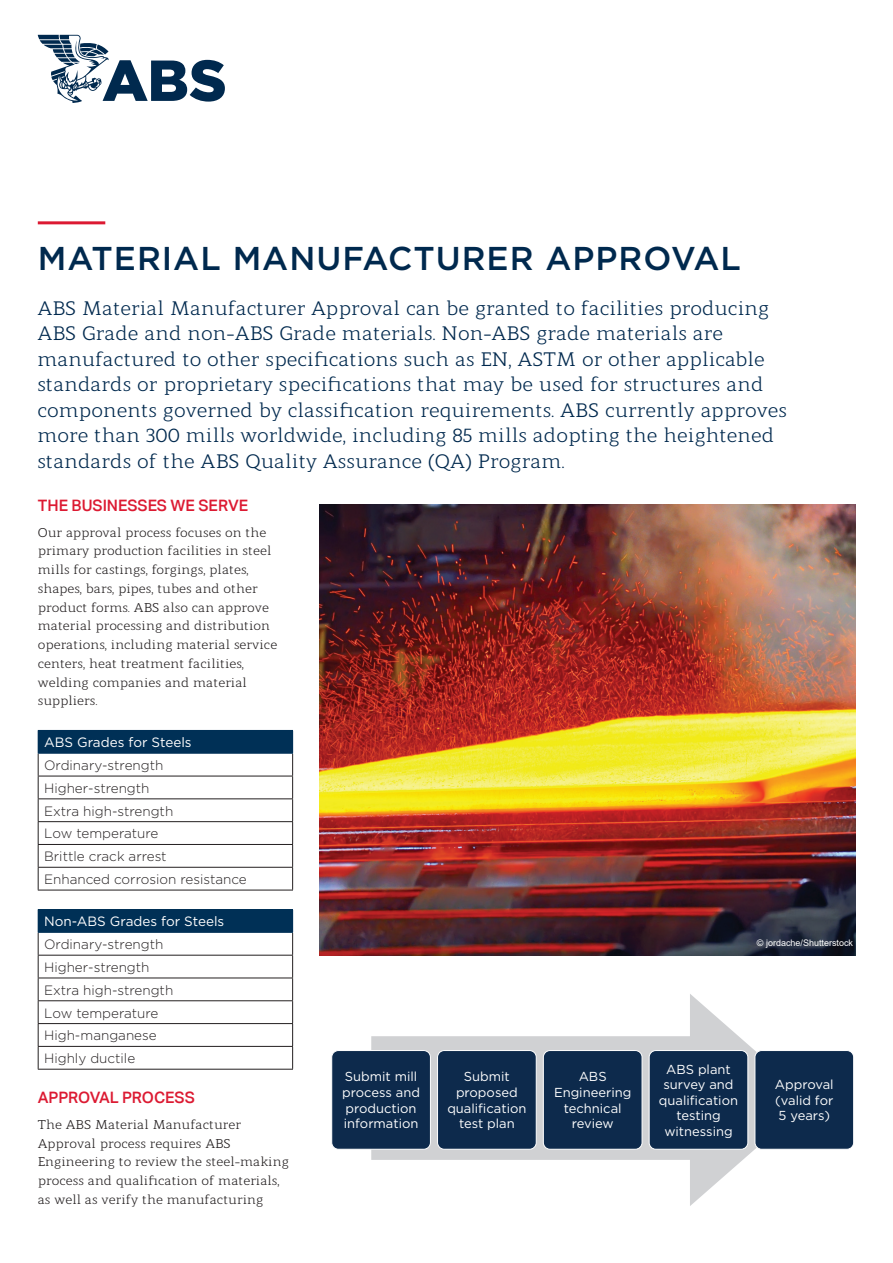
<style>
.page{position:relative;width:893px;height:1263px;background:#fff}
.page>*{position:absolute;margin:0;border:0;box-sizing:border-box;transform-origin:0 0}
.t1{font:500 33px "Gotham";letter-spacing:.03em;color:#00294e}
.t2{font:19.5px/25.5px "Modum";color:#00294e}
.t3{font:500 15.75px "Aktiv Grotesk";color:#dc1a32}
.t4{font:300 13.5px/22.8px "Gotham";color:#231f20}
.t5{font:13.5px "Gotham";color:#fff}
.t6{font:13.05px/15.6px "Gotham";color:#fff;text-align:center}
.t7{font:12.75px/18.8px "Modum";color:#231f20}
.t8{font:9px "Arial";color:#fff}
</style>
<div class="page">
<hr style="left:38px;top:221px;width:67px;height:3px;background:#dc1a32">
<div style="left:38px;top:730px;width:255px;height:23px;background:#003056"></div>
<hr style="left:38px;top:776px;width:255px;height:1px;background:#231f20">
<hr style="left:38px;top:798px;width:255px;height:1px;background:#231f20">
<hr style="left:38px;top:821px;width:255px;height:1px;background:#231f20">
<hr style="left:38px;top:844px;width:255px;height:1px;background:#231f20">
<hr style="left:38px;top:867px;width:255px;height:1px;background:#231f20">
<hr style="left:38px;top:890px;width:255px;height:1px;background:#231f20">
<svg style="left:38px;top:754px;width:1px;height:136px"></svg>
<svg style="left:292px;top:754px;width:1px;height:136px"></svg>
<hr style="left:38px;top:753px;width:255px;height:1px;background:#003056">
<div style="left:38px;top:909px;width:255px;height:23px;background:#003056"></div>
<hr style="left:38px;top:955px;width:255px;height:1px;background:#231f20">
<hr style="left:38px;top:977px;width:255px;height:1px;background:#231f20">
<hr style="left:38px;top:1000px;width:255px;height:1px;background:#231f20">
<hr style="left:38px;top:1023px;width:255px;height:1px;background:#231f20">
<hr style="left:38px;top:1046px;width:255px;height:1px;background:#231f20">
<hr style="left:38px;top:1069px;width:255px;height:1px;background:#231f20">
<svg style="left:38px;top:933px;width:1px;height:136px"></svg>
<svg style="left:292px;top:933px;width:1px;height:136px"></svg>
<hr style="left:38px;top:932px;width:255px;height:1px;background:#003056">
<svg style="left:38px;top:35px;width:187px;height:68px"></svg>
<img style="left:319px;top:505px;width:536px;height:451px">
<svg style="left:371px;top:994px;width:386px;height:212px"></svg>
<div style="left:332px;top:1050px;width:98px;height:99px;background:#0d2a4c;border-radius:7px"></div>
<div style="left:331px;top:1050px;width:100px;height:100px;border:1px solid #fff;border-radius:7px"></div>
<div style="left:438px;top:1050px;width:98px;height:99px;background:#0d2a4c;border-radius:7px"></div>
<div style="left:437px;top:1050px;width:100px;height:100px;border:1px solid #fff;border-radius:7px"></div>
<div style="left:543px;top:1050px;width:99px;height:99px;background:#0d2a4c;border-radius:7px"></div>
<div style="left:543px;top:1050px;width:99px;height:100px;border:1px solid #fff;border-radius:7px"></div>
<div style="left:649px;top:1050px;width:99px;height:99px;background:#0d2a4c;border-radius:7px"></div>
<div style="left:649px;top:1050px;width:99px;height:100px;border:1px solid #fff;border-radius:7px"></div>
<div style="left:755px;top:1050px;width:99px;height:99px;background:#0d2a4c;border-radius:7px"></div>
<div style="left:754px;top:1050px;width:100px;height:100px;border:1px solid #fff;border-radius:7px"></div>
<h1 class="t1" style="left:38px;top:236px;width:705px">MATERIAL MANUFACTURER APPROVAL</h1>
<p class="t2" style="left:37px;top:293px;width:751px">ABS Material Manufacturer Approval can be granted to facilities producing ABS Grade and non-ABS Grade materials. Non-ABS grade materials are manufactured to other specifications such as EN, ASTM or other applicable standards or proprietary specifications that may be used for structures and components governed by classification requirements. ABS currently approves more than 300 mills worldwide, including 85 mills adopting the heightened standards of the ABS Quality Assurance (QA) Program.</p>
<p class="t3" style="left:38px;top:496px;width:212px">THE BUSINESSES WE SERVE</p>
<p class="t7" style="left:38px;top:521px;width:241px">Our approval process focuses on the primary production facilities in steel mills for castings, forgings, plates, shapes, bars, pipes, tubes and other product forms. ABS also can approve material processing and distribution operations, including material service centers, heat treatment facilities, welding companies and material suppliers.</p>
<p class="t5" style="left:44px;top:734px;width:149px">ABS Grades for Steels</p>
<p class="t4" style="left:44px;top:753px;width:204px">Ordinary-strength<br>Higher-strength<br>Extra high-strength<br>Low temperature<br>Brittle crack arrest<br>Enhanced corrosion resistance</p>
<p class="t5" style="left:44px;top:913px;width:182px">Non-ABS Grades for Steels</p>
<p class="t4" style="left:44px;top:933px;width:131px">Ordinary-strength<br>Higher-strength<br>Extra high-strength<br>Low temperature<br>High-manganese<br>Highly ductile</p>
<p class="t3" style="left:38px;top:1088px;width:159px">APPROVAL PROCESS</p>
<p class="t7" style="left:38px;top:1114px;width:253px">The ABS Material Manufacturer Approval process requires ABS Engineering to review the steel-making process and qualification of materials, as well as verify the manufacturing</p>
<p class="t8" style="left:757px;top:937px;width:98px">© jordache/Shutterstock</p>
<p class="t6" style="left:342px;top:1069px;width:79px;text-align:left">Submit mill process and production information</p>
<p class="t6" style="left:447px;top:1069px;width:81px">Submit proposed qualification test plan</p>
<p class="t6" style="left:554px;top:1069px;width:79px">ABS<br>Engineering technical review</p>
<p class="t6" style="left:659px;top:1061px;width:81px">ABS plant survey and qualification testing witnessing</p>
<p class="t6" style="left:775px;top:1076px;width:60px;text-align:justify">Approval (valid for 5 years)</p>
</div>
